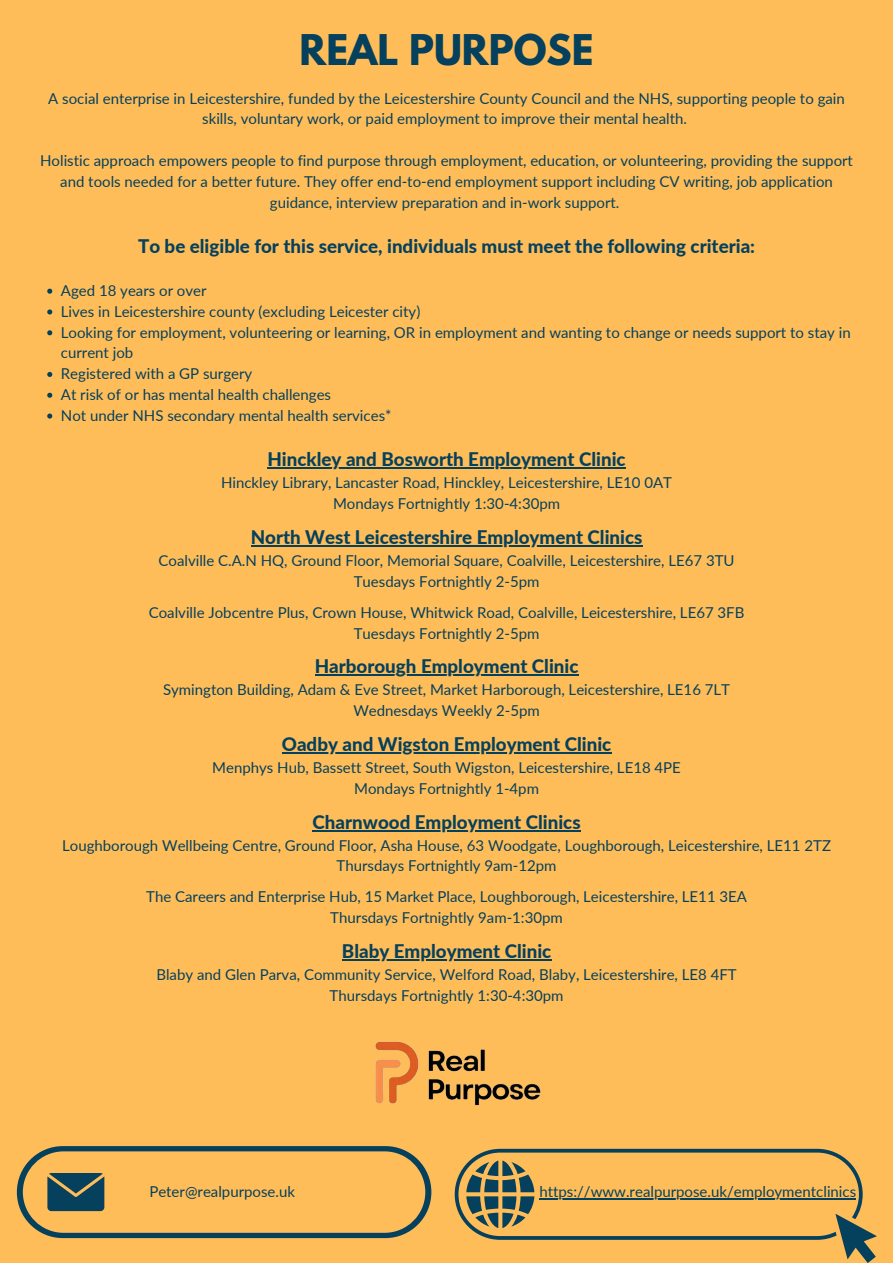
<style>
.page{position:relative;width:893px;height:1263px;background:#ffbd59}
.page>*{position:absolute;margin:0;border:0;box-sizing:border-box;transform-origin:0 0}
.t1{font:700 37.5px "League Spartan";color:#05405d}
.t2{font:800 18.75px "Lato";color:#05405d}
.t3{font:15px/20.9px "Lato";color:#05405d;text-align:center}
</style>
<div class="page">
<svg style="left:47px;top:289px;width:5px;height:5px"></svg>
<svg style="left:47px;top:309px;width:5px;height:5px"></svg>
<svg style="left:47px;top:330px;width:5px;height:5px"></svg>
<svg style="left:47px;top:372px;width:5px;height:5px"></svg>
<svg style="left:47px;top:393px;width:5px;height:5px"></svg>
<svg style="left:47px;top:413px;width:5px;height:6px"></svg>
<hr style="left:267px;top:467px;width:359px;height:2px;background:#05405d">
<hr style="left:251px;top:545px;width:391px;height:2px;background:#05405d">
<hr style="left:315px;top:674px;width:263px;height:2px;background:#05405d">
<hr style="left:282px;top:752px;width:329px;height:2px;background:#05405d">
<hr style="left:312px;top:830px;width:268px;height:1px;background:#05405d">
<hr style="left:342px;top:959px;width:209px;height:2px;background:#05405d">
<svg style="left:455px;top:1149px;width:422px;height:114px"></svg>
<div style="left:17px;top:1146px;width:414px;height:92px;background:#05405d;border-radius:46px"></div>
<div style="left:23px;top:1151px;width:402px;height:82px;background:#ffbd59;border-radius:41px"></div>
<svg style="left:47px;top:1173px;width:57px;height:38px"></svg>
<img style="left:375px;top:1041px;width:166px;height:65px">
<hr style="left:539px;top:1198px;width:317px;height:2px;background:#05405d">
<p class="t1" style="left:299px;top:31px;width:295px">REAL PURPOSE</p>
<h1 class="t3" style="left:48px;top:87px;width:798px">A social enterprise in Leicestershire, funded by the Leicestershire County Council and the NHS, supporting people to gain skills, voluntary work, or paid employment to improve their mental health.</h1>
<p class="t3" style="left:40px;top:150px;width:814px">Holistic approach empowers people to find purpose through employment, education, or volunteering, providing the support and tools needed for a better future. They offer end-to-end employment support including CV writing, job application guidance, interview preparation and in-work support.</p>
<p class="t2" style="left:138px;top:235px;width:618px">To be eligible for this service, individuals must meet the following criteria:</p>
<h2 class="t3" style="left:61px;top:280px;width:147px">Aged 18 years or over</h2>
<p class="t3" style="left:61px;top:300px;width:361px">Lives in Leicestershire county (excluding Leicester city)</p>
<p class="t3" style="left:61px;top:321px;width:791px;text-align:left">Looking for employment, volunteering or learning, OR in employment and wanting to change or needs support to stay in current job</p>
<p class="t3" style="left:61px;top:363px;width:193px">Registered with a GP surgery</p>
<p class="t3" style="left:61px;top:384px;width:272px">At risk of or has mental health challenges</p>
<p class="t3" style="left:61px;top:405px;width:332px">Not under NHS secondary mental health services*</p>
<p class="t2" style="left:267px;top:448px;width:360px">Hinckley and Bosworth Employment Clinic</p>
<p class="t3" style="left:221px;top:472px;width:452px">Hinckley Library, Lancaster Road, Hinckley, Leicestershire, LE10 0AT</p>
<p class="t3" style="left:333px;top:493px;width:229px">Mondays Fortnightly 1:30-4:30pm</p>
<p class="t2" style="left:251px;top:525px;width:393px">North West Leicestershire Employment Clinics</p>
<p class="t3" style="left:159px;top:550px;width:577px">Coalville C.A.N HQ, Ground Floor, Memorial Square, Coalville, Leicestershire, LE67 3TU</p>
<p class="t3" style="left:354px;top:570px;width:187px">Tuesdays Fortnightly 2-5pm</p>
<p class="t3" style="left:149px;top:601px;width:597px">Coalville Jobcentre Plus, Crown House, Whitwick Road, Coalville, Leicestershire, LE67 3FB</p>
<p class="t3" style="left:354px;top:622px;width:187px">Tuesdays Fortnightly 2-5pm</p>
<p class="t2" style="left:315px;top:655px;width:265px">Harborough Employment Clinic</p>
<p class="t3" style="left:163px;top:679px;width:568px">Symington Building, Adam &amp; Eve Street, Market Harborough, Leicestershire, LE16 7LT</p>
<p class="t3" style="left:353px;top:700px;width:188px">Wednesdays Weekly 2-5pm</p>
<p class="t2" style="left:282px;top:732px;width:331px">Oadby and Wigston Employment Clinic</p>
<p class="t3" style="left:212px;top:757px;width:470px">Menphys Hub, Bassett Street, South Wigston, Leicestershire, LE18 4PE</p>
<p class="t3" style="left:354px;top:777px;width:186px">Mondays Fortnightly 1-4pm</p>
<p class="t2" style="left:312px;top:810px;width:269px">Charnwood Employment Clinics</p>
<p class="t3" style="left:62px;top:834px;width:770px">Loughborough Wellbeing Centre, Ground Floor, Asha House, 63 Woodgate, Loughborough, Leicestershire, LE11 2TZ</p>
<p class="t3" style="left:336px;top:855px;width:222px">Thursdays Fortnightly 9am-12pm</p>
<p class="t3" style="left:146px;top:886px;width:602px">The Careers and Enterprise Hub, 15 Market Place, Loughborough, Leicestershire, LE11 3EA</p>
<p class="t3" style="left:330px;top:907px;width:234px">Thursdays Fortnightly 9am-1:30pm</p>
<p class="t2" style="left:342px;top:939px;width:211px">Blaby Employment Clinic</p>
<p class="t3" style="left:156px;top:964px;width:582px">Blaby and Glen Parva, Community Service, Welford Road, Blaby, Leicestershire, LE8 4FT</p>
<p class="t3" style="left:330px;top:984px;width:235px">Thursdays Fortnightly 1:30-4:30pm</p>
<p class="t3" style="left:149px;top:1181px;width:147px">Peter@realpurpose.uk</p>
<p class="t3" style="left:539px;top:1181px;width:318px">https://www.realpurpose.uk/employmentclinics</p>
</div>
